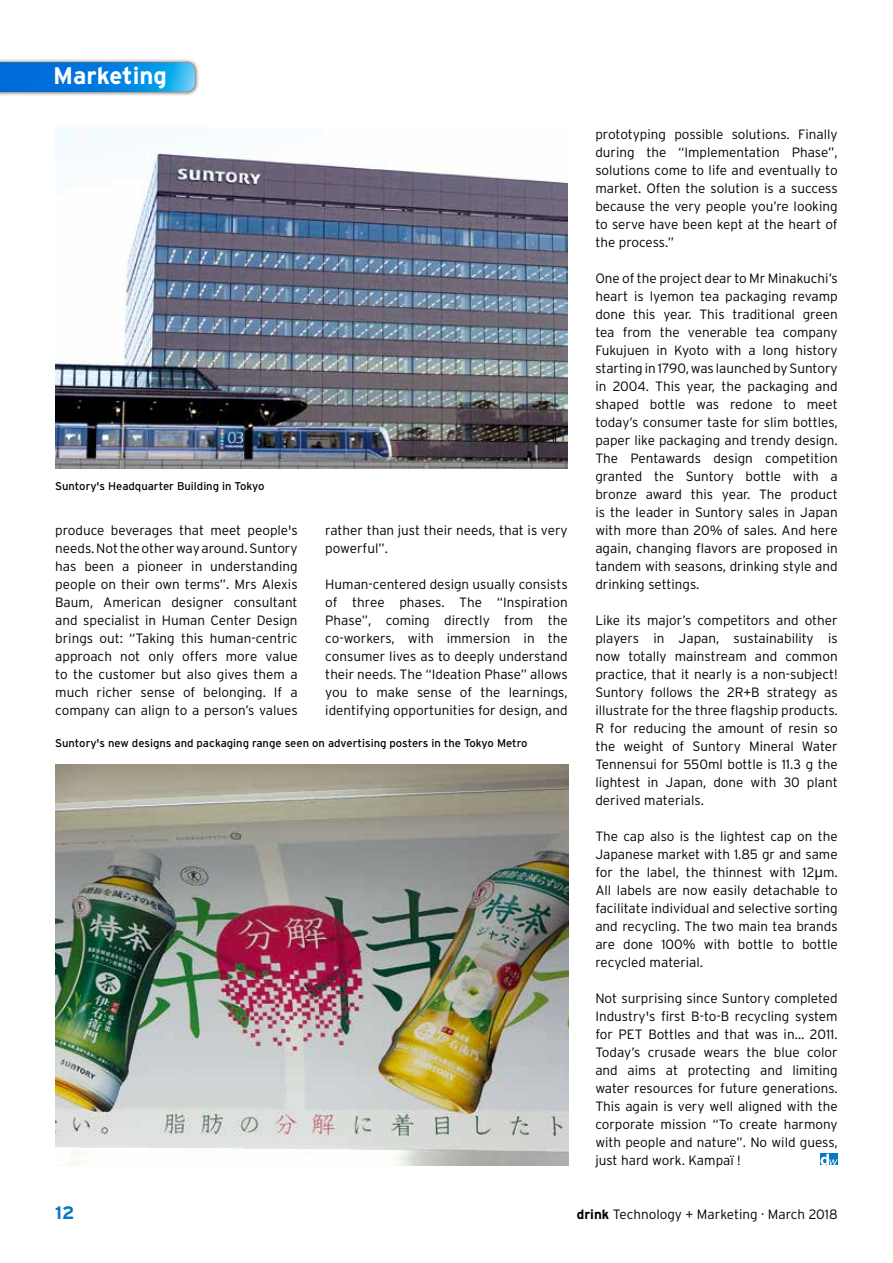
<style>
.page{position:relative;width:893px;height:1263px;background:#fff}
.page>*{position:absolute;margin:0;border:0;box-sizing:border-box;transform-origin:0 0}
.t1{font:700 24px "Interstate";color:#fff}
.t2{font:700 18px "Interstate";color:#007ac3}
.t3{font:300 13.5px/18px "Interstate";color:#000;text-align:justify}
.t4{font:11.25px "Interstate";color:#000}
.s1{font-family:"Verdana";font-weight:400}
.s2{font-weight:700}
</style>
<div class="page">
<div style="left:0;top:58px;width:200px;height:38px;background:#000;opacity:.75"></div>
<img style="left:0;top:62px;width:195px;height:30px">
<svg style="left:820px;top:1153px;width:18px;height:12px"></svg>
<img style="left:55px;top:127px;width:513px;height:342px">
<img style="left:55px;top:764px;width:513px;height:401px">
<h1 class="t1" style="left:53px;top:62px;width:115px">Marketing</h1>
<p class="t4" style="left:55px;top:480px;width:211px">Suntory's Headquarter Building in Tokyo</p>
<p class="t3" style="left:55px;top:521px;width:244px">produce beverages that meet people's needs. Not the other way around. Suntory has been a pioneer in understanding people on their own terms”. Mrs Alexis Baum, American designer consultant and specialist in Human Center Design brings out: “Taking this human-centric approach not only offers more value to the customer but also gives them a much richer sense of belonging. If a company can align to a person’s values</p>
<p class="t3" style="left:325px;top:521px;width:244px">rather than just their needs, that is very powerful”.</p>
<p class="t3" style="left:325px;top:575px;width:244px">Human-centered design usually consists of three phases. The “Inspiration Phase”, coming directly from the co-workers, with immersion in the consumer lives as to deeply understand their needs. The “Ideation Phase” allows you to make sense of the learnings, identifying opportunities for design, and</p>
<p class="t4" style="left:55px;top:737px;width:474px">Suntory's new designs and packaging range seen on advertising posters in the Tokyo Metro</p>
<p class="t3" style="left:595px;top:125px;width:244px">prototyping possible solutions. Finally during the “Implementation Phase”, solutions come to life and eventually to market. Often the solution is a success because the very people you’re looking to serve have been kept at the heart of the process.”</p>
<p class="t3" style="left:595px;top:269px;width:244px">One of the project dear to Mr Minakuchi’s heart is lyemon tea packaging revamp done this year. This traditional green tea from the venerable tea company Fukujuen in Kyoto with a long history starting in 1790, was launched by Suntory in 2004. This year, the packaging and shaped bottle was redone to meet today’s consumer taste for slim bottles, paper like packaging and trendy design.<br>The Pentawards design competition granted the Suntory bottle with a bronze award this year. The product is the leader in Suntory sales in Japan with more than 20% of sales. And here again, changing flavors are proposed in tandem with seasons, drinking style and drinking settings.</p>
<p class="t3" style="left:595px;top:611px;width:244px">Like its major’s competitors and other players in Japan, sustainability is now totally mainstream and common practice, that it nearly is a non-subject!<br>Suntory follows the 2R+B strategy as illustrate for the three flagship products.<br>R for reducing the amount of resin so the weight of Suntory Mineral Water Tennensui for 550ml bottle is 11.3 g the lightest in Japan, done with 30 plant derived materials.</p>
<p class="t3" style="left:595px;top:827px;width:244px">The cap also is the lightest cap on the Japanese market with 1.85 gr and same for the label, the thinnest with 12<span class="s1">μ</span>m.<br>All labels are now easily detachable to facilitate individual and selective sorting and recycling. The two main tea brands are done 100% with bottle to bottle recycled material.</p>
<p class="t3" style="left:595px;top:989px;width:244px">Not surprising since Suntory completed Industry's first B-to-B recycling system for PET Bottles and that was in… 2011.<br>Today’s crusade wears the blue color and aims at protecting and limiting water resources for future generations.<br>This again is very well aligned with the corporate mission “To create harmony with people and nature”. No wild guess, just hard work. Kampaï !</p>
<h2 class="t2" style="left:55px;top:1203px;width:21px">12</h2>
<p class="t3" style="left:577px;top:1205px;width:262px"><span class="s2">drink</span> Technology + Marketing · March 2018</p>
</div>
